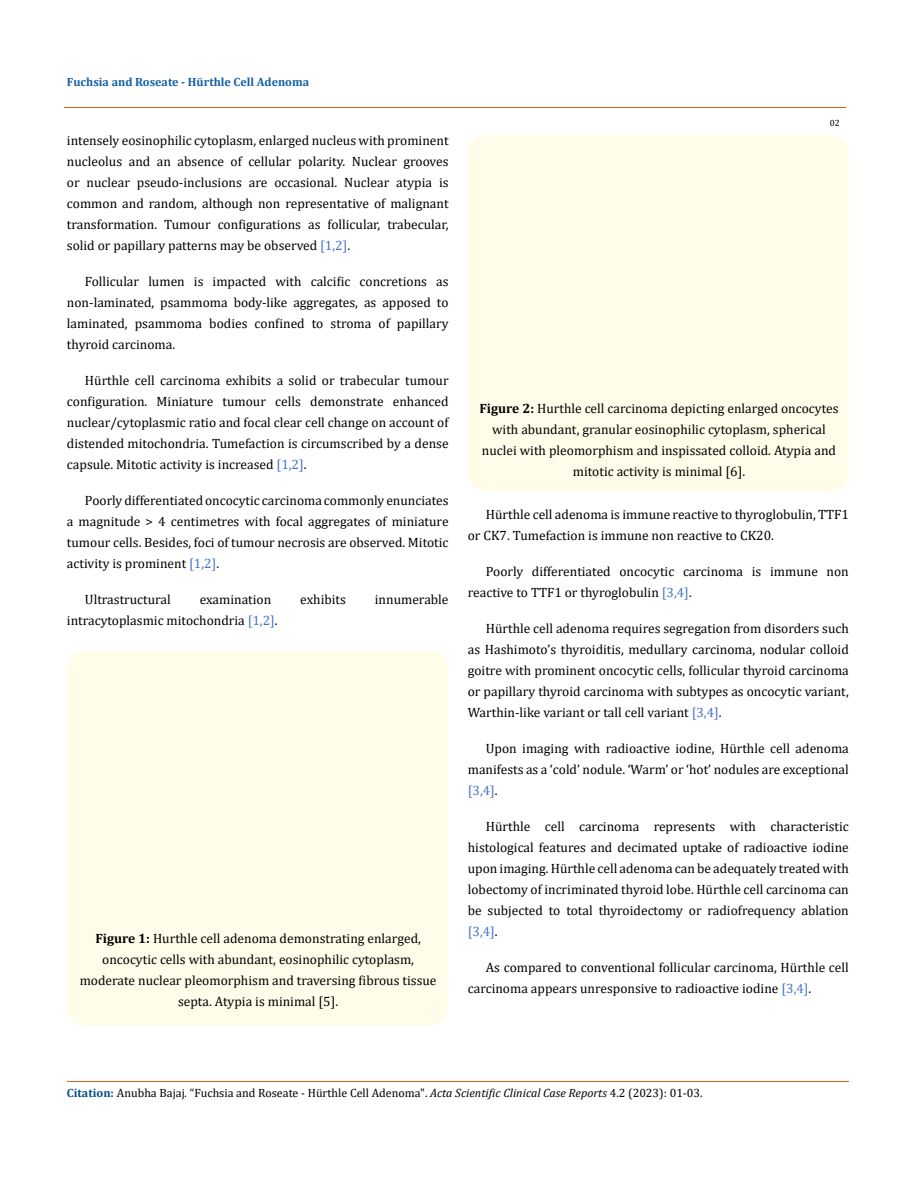
<style>
.page{position:relative;width:917px;height:1188px;background:#fff}
.page>*{position:absolute;margin:0;border:0;box-sizing:border-box;transform-origin:0 0}
.t1{font:13.5px/21px "Cambria";color:#000;text-align:justify}
.t2{font:12px "Cambria";color:#000}
.t3{font:700 12px "Cambria";color:#1560a6}
.t4{font:9px "Cambria";color:#000}
.s1{color:#4472c4}
.s2{font-weight:700}
.s3{font-weight:700;color:#035089}
.s4{font-style:italic}
</style>
<div class="page">
<div style="left:67px;top:651px;width:381px;height:374px;background:#fffde9;border-radius:18px"></div>
<div style="left:468px;top:135px;width:380px;height:357px;background:#fffde9;border-radius:18px"></div>
<hr style="left:64px;top:108px;width:781px;height:1px;background:#e05d1a">
<hr style="left:67px;top:1082px;width:781px;height:1px;background:#e05d1a">
<p class="t3" style="left:67px;top:73px;width:244px">Fuchsia and Roseate - Hürthle Cell Adenoma</p>
<p class="t1" style="left:67px;top:130px;width:383px">intensely eosinophilic cytoplasm, enlarged nucleus with prominent nucleolus and an absence of cellular polarity. Nuclear grooves or nuclear pseudo-inclusions are occasional. Nuclear atypia is common and random, although non representative of malignant transformation. Tumour configurations as follicular, trabecular, solid or papillary patterns may be observed <span class="s1">[1,2]</span>.</p>
<p class="t1" style="left:67px;top:271px;width:383px;text-indent:18px">Follicular lumen is impacted with calcific concretions as non-laminated, psammoma body-like aggregates, as apposed to laminated, psammoma bodies confined to stroma of papillary thyroid carcinoma.</p>
<p class="t1" style="left:67px;top:370px;width:383px;text-indent:18px">Hürthle cell carcinoma exhibits a solid or trabecular tumour configuration. Miniature tumour cells demonstrate enhanced nuclear/cytoplasmic ratio and focal clear cell change on account of distended mitochondria. Tumefaction is circumscribed by a dense capsule. Mitotic activity is increased <span class="s1">[1,2]</span>.</p>
<p class="t1" style="left:67px;top:490px;width:383px;text-indent:18px">Poorly differentiated oncocytic carcinoma commonly enunciates a magnitude &gt; 4 centimetres with focal aggregates of miniature tumour cells. Besides, foci of tumour necrosis are observed. Mitotic activity is prominent <span class="s1">[1,2]</span>.</p>
<p class="t1" style="left:85px;top:589px;width:87px">Ultrastructural</p>
<p class="t1" style="left:200px;top:589px;width:73px">examination</p>
<p class="t1" style="left:300px;top:589px;width:47px">exhibits</p>
<p class="t1" style="left:375px;top:589px;width:75px">innumerable</p>
<p class="t1" style="left:67px;top:610px;width:212px">intracytoplasmic mitochondria <span class="s1">[1,2]</span>.</p>
<p class="t1" style="left:80px;top:928px;width:358px;text-align:center"><span class="s2">Figure 1:</span> Hurthle cell adenoma demonstrating enlarged, oncocytic cells with abundant, eosinophilic cytoplasm, moderate nuclear pleomorphism and traversing fibrous tissue septa. Atypia is minimal [5].</p>
<p class="t4" style="left:829px;top:118px;width:11px">02</p>
<p class="t1" style="left:479px;top:398px;width:360px;text-align:center"><span class="s2">Figure 2:</span> Hurthle cell carcinoma depicting enlarged oncocytes with abundant, granular eosinophilic cytoplasm, spherical nuclei with pleomorphism and inspissated colloid. Atypia and mitotic activity is minimal [6].</p>
<p class="t1" style="left:468px;top:504px;width:382px;text-indent:18px">Hürthle cell adenoma is immune reactive to thyroglobulin, TTF1 or CK7. Tumefaction is immune non reactive to CK20.</p>
<p class="t1" style="left:468px;top:561px;width:382px;text-indent:18px">Poorly differentiated oncocytic carcinoma is immune non reactive to TTF1 or thyroglobulin <span class="s1">[3,4]</span>.</p>
<p class="t1" style="left:468px;top:618px;width:382px;text-indent:18px">Hürthle cell adenoma requires segregation from disorders such as Hashimoto’s thyroiditis, medullary carcinoma, nodular colloid goitre with prominent oncocytic cells, follicular thyroid carcinoma or papillary thyroid carcinoma with subtypes as oncocytic variant, Warthin-like variant or tall cell variant <span class="s1">[3,4]</span>.</p>
<p class="t1" style="left:468px;top:738px;width:382px;text-indent:18px">Upon imaging with radioactive iodine, Hürthle cell adenoma manifests as a ‘cold’ nodule. ‘Warm’ or ‘hot’ nodules are exceptional <span class="s1">[3,4]</span>.</p>
<p class="t1" style="left:468px;top:816px;width:382px;text-indent:18px">Hürthle cell carcinoma represents with characteristic histological features and decimated uptake of radioactive iodine upon imaging. Hürthle cell adenoma can be adequately treated with lobectomy of incriminated thyroid lobe. Hürthle cell carcinoma can be subjected to total thyroidectomy or radiofrequency ablation <span class="s1">[3,4]</span>.</p>
<p class="t1" style="left:468px;top:957px;width:382px;text-indent:18px">As compared to conventional follicular carcinoma, Hürthle cell carcinoma appears unresponsive to radioactive iodine <span class="s1">[3,4]</span>.</p>
<p class="t2" style="left:67px;top:1086px;width:637px"><span class="s3">Citation:</span> Anubha Bajaj<span class="s4">.</span> “Fuchsia and Roseate - Hürthle Cell Adenoma". <span class="s4">Acta Scientific Clinical Case Reports</span> 4.2 (2023): 01-03.</p>
</div>
